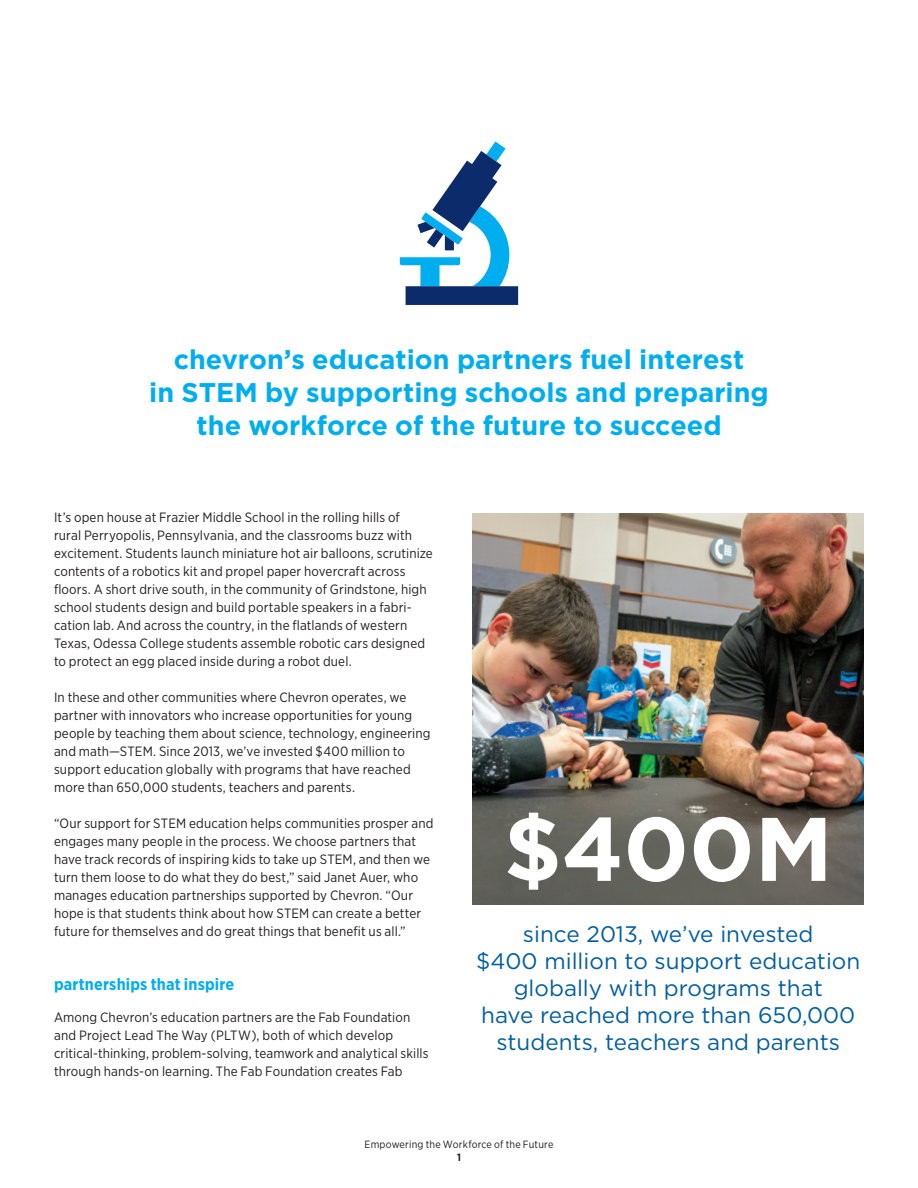
<style>
.page{position:relative;width:918px;height:1188px;background:#fff}
.page>*{position:absolute;margin:0;border:0;box-sizing:border-box;transform-origin:0 0}
.t1{font:700 90px "Gotham";color:#fff}
.Quote_-_18pt_Bold{font:700 27px/33px "Gotham";color:#00aeef;text-align:center}
.t2{font:22.5px/27px "Gotham";color:#005ea0;text-align:center}
.Section_Header_-_11p{font:700 16.5px "Gotham Narrow";letter-spacing:.01em;color:#00aeef}
.Body_Text_-_9pt_Narr{font:13.5px/18px "Gotham Narrow";letter-spacing:.01em;color:#231f20}
.t3{font:10.5px "Gotham Narrow";letter-spacing:.015em;color:#231f20}
.t4{font:700 10.5px "Gotham Narrow";color:#231f20}
</style>
<div class="page">
<svg style="left:400px;top:141px;width:118px;height:164px"></svg>
<img style="left:472px;top:513px;width:392px;height:391px">
<p class="Quote_-_18pt_Bold" style="left:149px;top:343px;width:621px">chevron’s education partners fuel interest<br>in STEM by supporting schools and preparing the workforce of the future to succeed</p>
<p class="Body_Text_-_9pt_Narr" style="left:54px;top:508px;width:380px">It’s open house at Frazier Middle School in the rolling hills of<br>rural Perryopolis, Pennsylvania, and the classrooms buzz with excitement. Students launch miniature hot air balloons, scrutinize contents of a robotics kit and propel paper hovercraft across floors. A short drive south, in the community of Grindstone, high school students design and build portable speakers in a fabri&shy;cation lab. And across the country, in the flatlands of western Texas, Odessa College students assemble robotic cars designed to protect an egg placed inside during a robot duel.</p>
<p class="Body_Text_-_9pt_Narr" style="left:54px;top:688px;width:378px">In these and other communities where Chevron operates, we partner with innovators who increase opportunities for young people by teaching them about science, technology, engineering and math—STEM. Since 2013, we’ve invested $400 million to support education globally with programs that have reached more than 650,000 students, teachers and parents.</p>
<p class="Body_Text_-_9pt_Narr" style="left:54px;top:814px;width:381px">“Our support for STEM education helps communities prosper and engages many people in the process. We choose partners that have track records of inspiring kids to take up STEM, and then we turn them loose to do what they do best,” said Janet Auer, who manages education partnerships supported by Chevron. “Our hope is that students think about how STEM can create a better future for themselves and do great things that benefit us all.”</p>
<p class="Section_Header_-_11p" style="left:54px;top:974px;width:182px">partnerships that inspire</p>
<p class="Body_Text_-_9pt_Narr" style="left:54px;top:1008px;width:376px">Among Chevron’s education partners are the Fab Foundation and Project Lead The Way (PLTW), both of which develop critical-thinking, problem-solving, teamwork and analytical skills through hands-on learning. The Fab Foundation creates Fab</p>
<p class="t1" style="left:504px;top:789px;width:331px">$400M</p>
<p class="t2" style="left:476px;top:920px;width:386px">since 2013, we’ve invested<br>$400 million to support education globally with programs that<br>have reached more than 650,000 students, teachers and parents</p>
<p class="t3" style="left:365px;top:1138px;width:190px">Empowering the Workforce of the Future</p>
<p class="t4" style="left:457px;top:1150px;width:5px">1</p>
</div>
